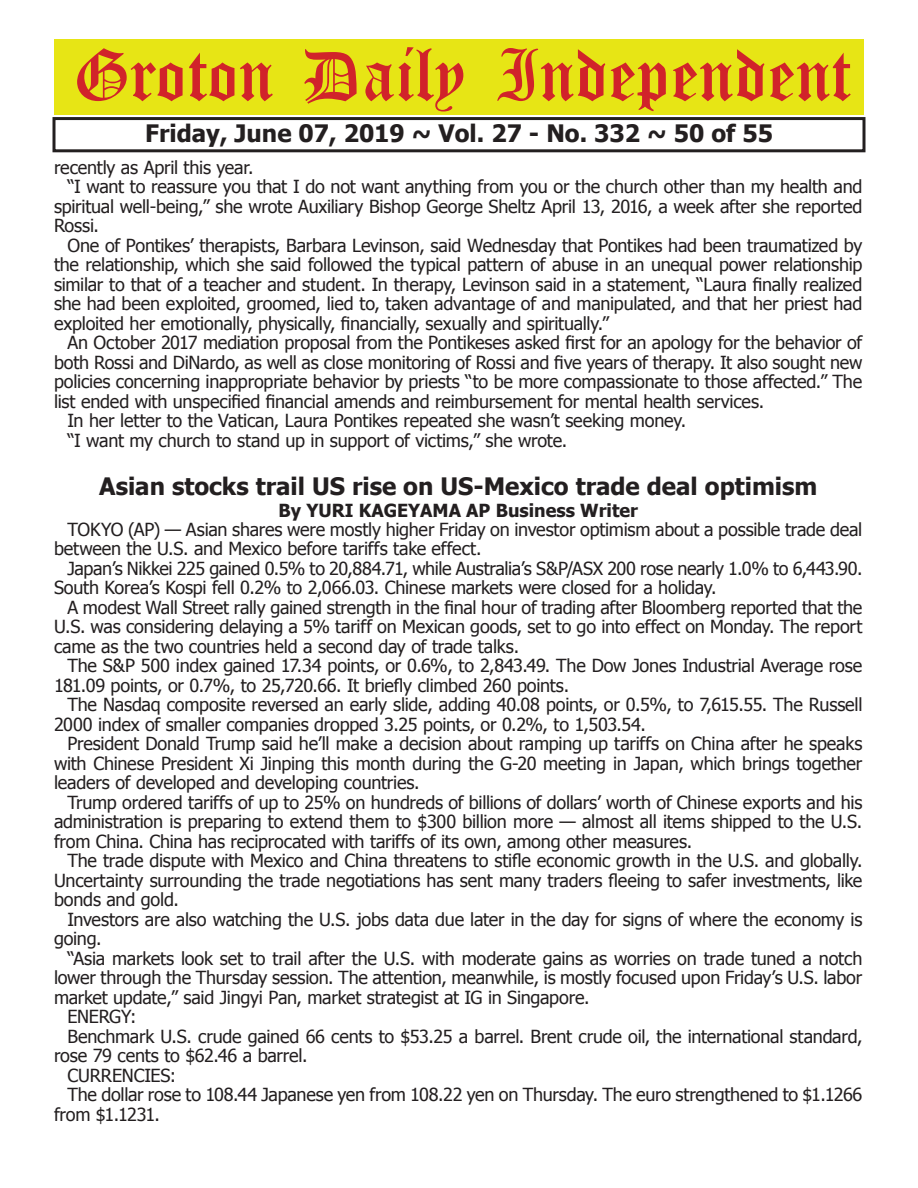
<style>
.page{position:relative;width:918px;height:1188px;background:#fff}
.page>*{position:absolute;margin:0;border:0;box-sizing:border-box;transform-origin:0 0}
.t1{font:54px "Old English Five";color:#d1232a}
.t2{font:700 24px "Tahoma";color:#231f20}
.t3{font:18px/19.5px "Tahoma";letter-spacing:-.01em;color:#231f20}
.t4{font:700 18px "Tahoma";color:#231f20}
</style>
<div class="page">
<div style="left:52px;top:117px;width:814px;height:35px;border:3px solid #231f20"></div>
<div style="left:54px;top:40px;width:810px;height:75px;background:#e7e515"></div>
<h1 class="t1" style="left:73px;top:50px;width:779px">Groton Daily Independent</h1>
<h2 class="t2" style="left:145px;top:116px;width:629px">Friday, June 07, 2019 ~ Vol. 27 - No. 332 ~ 50 of 55</h2>
<p class="t3" style="left:54px;top:156px;width:201px">recently as April this year.</p>
<p class="t3" style="left:68px;top:176px;width:797px">“I want to reassure you that I do not want anything from you or the church other than my health and</p>
<p class="t3" style="left:54px;top:195px;width:810px">spiritual well-being,” she wrote Auxiliary Bishop George Sheltz April 13, 2016, a week after she reported</p>
<p class="t3" style="left:54px;top:215px;width:47px">Rossi.</p>
<p class="t3" style="left:68px;top:234px;width:796px">One of Pontikes’ therapists, Barbara Levinson, said Wednesday that Pontikes had been traumatized by</p>
<p class="t3" style="left:54px;top:254px;width:810px">the relationship, which she said followed the typical pattern of abuse in an unequal power relationship</p>
<p class="t3" style="left:54px;top:273px;width:810px">similar to that of a teacher and student. In therapy, Levinson said in a statement, “Laura finally realized</p>
<p class="t3" style="left:54px;top:293px;width:810px">she had been exploited, groomed, lied to, taken advantage of and manipulated, and that her priest had</p>
<p class="t3" style="left:54px;top:312px;width:557px">exploited her emotionally, physically, financially, sexually and spiritually.”</p>
<p class="t3" style="left:68px;top:332px;width:796px">An October 2017 mediation proposal from the Pontikeses asked first for an apology for the behavior of</p>
<p class="t3" style="left:54px;top:351px;width:810px">both Rossi and DiNardo, as well as close monitoring of Rossi and five years of therapy. It also sought new</p>
<p class="t3" style="left:54px;top:371px;width:810px">policies concerning inappropriate behavior by priests “to be more compassionate to those affected.” The</p>
<p class="t3" style="left:54px;top:390px;width:712px">list ended with unspecified financial amends and reimbursement for mental health services.</p>
<p class="t3" style="left:68px;top:410px;width:620px">In her letter to the Vatican, Laura Pontikes repeated she wasn’t seeking money.</p>
<p class="t3" style="left:68px;top:429px;width:501px">“I want my church to stand up in support of victims,” she wrote.</p>
<h2 class="t2" style="left:99px;top:469px;width:720px">Asian stocks trail US rise on US-Mexico trade deal optimism</h2>
<p class="t4" style="left:278px;top:497px;width:361px">By YURI KAGEYAMA AP Business Writer</p>
<p class="t3" style="left:54px;top:519px;width:810px;text-indent:14px">TOKYO (AP) — Asian shares were mostly higher Friday on investor optimism about a possible trade deal between the U.S. and Mexico before tariffs take effect.</p>
<p class="t3" style="left:54px;top:558px;width:810px;text-indent:14px">Japan’s Nikkei 225 gained 0.5% to 20,884.71, while Australia’s S&amp;P/ASX 200 rose nearly 1.0% to 6,443.90.<br>South Korea’s Kospi fell 0.2% to 2,066.03. Chinese markets were closed for a holiday.</p>
<p class="t3" style="left:54px;top:597px;width:810px;text-align:justify;text-indent:14px">A modest Wall Street rally gained strength in the final hour of trading after Bloomberg reported that the U.S. was considering delaying a 5% tariff on Mexican goods, set to go into effect on Monday. The report came as the two countries held a second day of trade talks.</p>
<p class="t3" style="left:54px;top:655px;width:810px;text-indent:14px">The S&amp;P 500 index gained 17.34 points, or 0.6%, to 2,843.49. The Dow Jones Industrial Average rose<br>181.09 points, or 0.7%, to 25,720.66. It briefly climbed 260 points.</p>
<p class="t3" style="left:54px;top:694px;width:810px;text-indent:14px">The Nasdaq composite reversed an early slide, adding 40.08 points, or 0.5%, to 7,615.55. The Russell<br>2000 index of smaller companies dropped 3.25 points, or 0.2%, to 1,503.54.</p>
<p class="t3" style="left:54px;top:733px;width:810px;text-align:justify;text-indent:14px">President Donald Trump said he’ll make a decision about ramping up tariffs on China after he speaks with Chinese President Xi Jinping this month during the G-20 meeting in Japan, which brings together leaders of developed and developing countries.</p>
<p class="t3" style="left:54px;top:792px;width:810px;text-align:justify;text-indent:14px">Trump ordered tariffs of up to 25% on hundreds of billions of dollars’ worth of Chinese exports and his administration is preparing to extend them to $300 billion more — almost all items shipped to the U.S. from China. China has reciprocated with tariffs of its own, among other measures.</p>
<p class="t3" style="left:54px;top:850px;width:810px;text-align:justify;text-indent:14px">The trade dispute with Mexico and China threatens to stifle economic growth in the U.S. and globally.<br>Uncertainty surrounding the trade negotiations has sent many traders fleeing to safer investments, like bonds and gold.</p>
<p class="t3" style="left:54px;top:909px;width:810px;text-indent:14px">Investors are also watching the U.S. jobs data due later in the day for signs of where the economy is going.</p>
<p class="t3" style="left:68px;top:948px;width:796px">“Asia markets look set to trail after the U.S. with moderate gains as worries on trade tuned a notch</p>
<p class="t3" style="left:54px;top:967px;width:810px">lower through the Thursday session. The attention, meanwhile, is mostly focused upon Friday’s U.S. labor</p>
<p class="t3" style="left:54px;top:987px;width:537px">market update,” said Jingyi Pan, market strategist at IG in Singapore.</p>
<p class="t3" style="left:68px;top:1006px;width:70px">ENERGY:</p>
<p class="t3" style="left:68px;top:1026px;width:796px">Benchmark U.S. crude gained 66 cents to $53.25 a barrel. Brent crude oil, the international standard,</p>
<p class="t3" style="left:54px;top:1045px;width:255px">rose 79 cents to $62.46 a barrel.</p>
<p class="t3" style="left:68px;top:1065px;width:110px">CURRENCIES:</p>
<p class="t3" style="left:68px;top:1084px;width:796px">The dollar rose to 108.44 Japanese yen from 108.22 yen on Thursday. The euro strengthened to $1.1266</p>
<p class="t3" style="left:54px;top:1104px;width:108px">from $1.1231.</p>
</div>
